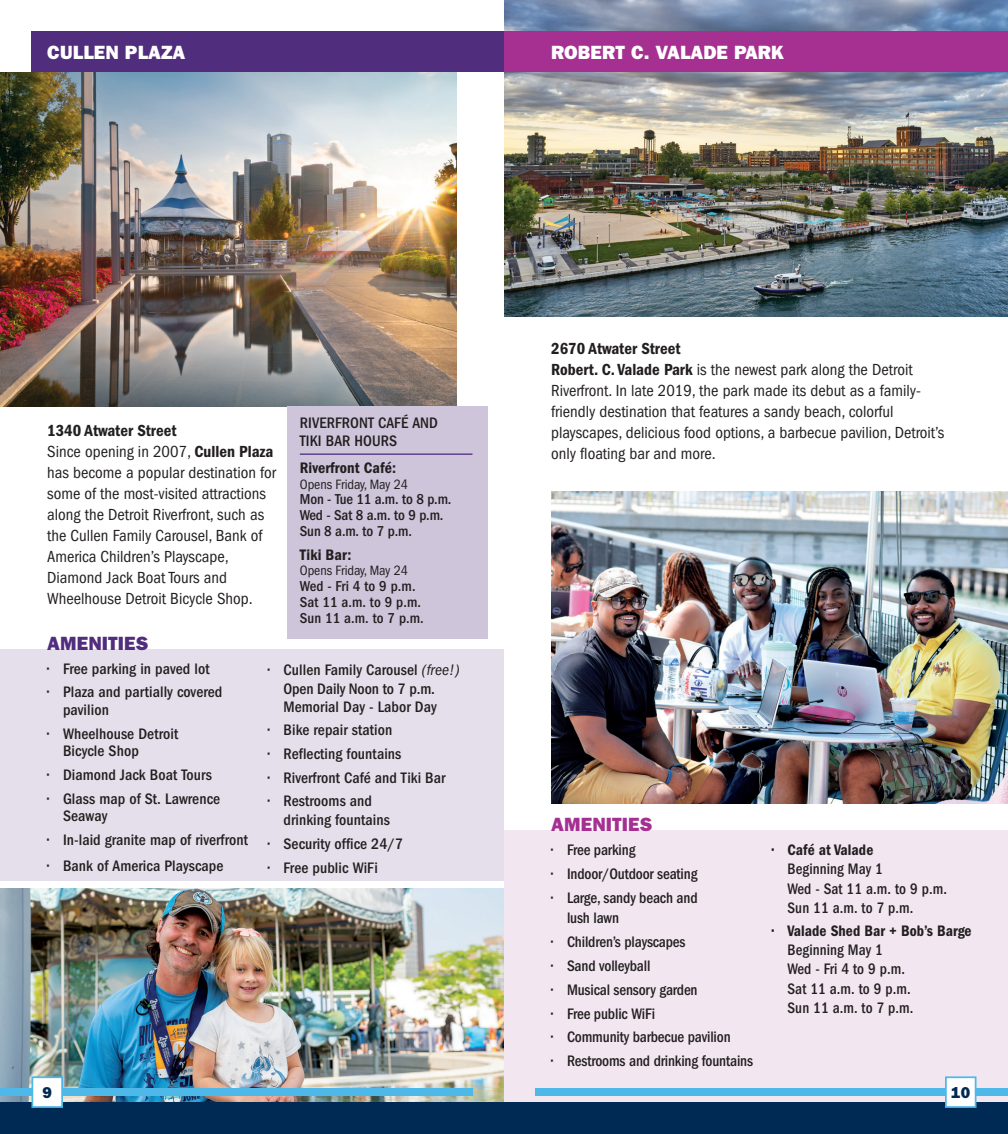
<style>
.page{position:relative;width:1008px;height:1134px;background:#fff}
.page>*{position:absolute;margin:0;border:0;box-sizing:border-box;transform-origin:0 0}
.t1{font:19.25px "ITC Franklin Gothic Std Hvy";letter-spacing:.005em;color:#fff}
.t2{font:19.25px "ITC Franklin Gothic Std Hvy";letter-spacing:.005em;color:#a53092}
.t3{font:19.25px "ITC Franklin Gothic Std Hvy";letter-spacing:.005em;color:#512d7d}
.t4{font:condensed 16.62px/21px "ITC Franklin Gothic Std";color:#231f20}
.Bar_Hours{font:500 condensed 15.75px/17.5px "ITC Franklin Gothic Std";letter-spacing:.005em;color:#231f20}
.Bar_Hours-2{font:500 condensed 15.75px/19.2px "ITC Franklin Gothic Std";letter-spacing:.005em;color:#231f20;scale:.96 1}
.t5{font:15.75px "ITC Franklin Gothic Std Dm Cd";letter-spacing:.005em;color:#231f20}
.t6{font:15.75px "ITC Franklin Gothic Std Hvy";color:#002a53}
.t7{font:500 condensed 14.88px/15.8px "ITC Franklin Gothic Std";letter-spacing:-.01em;color:#231f20}
.t8{font:condensed 14px "ITC Franklin Gothic Std";letter-spacing:-.005em;color:#231f20}
.s1{font-family:"ITC Franklin Gothic Std Dm Cd";font-stretch:normal}
.s2{font-weight:400;font-style:italic}
.s3{font-family:"ITC Franklin Gothic Std Dm Cd";font-weight:400;font-stretch:normal}
</style>
<div class="page">
<img style="left:0;top:888px;width:504px;height:214px">
<img style="left:504px;top:0;width:504px;height:317px">
<img style="left:0;top:72px;width:457px;height:335px">
<div style="left:504px;top:830px;width:504px;height:274px;background:#f2e7f1"></div>
<div style="left:0;top:650px;width:504px;height:231px;background:#e4dfea"></div>
<div style="left:287px;top:407px;width:201px;height:232px;background:#cec5da"></div>
<div style="left:0;top:1088px;width:472px;height:7px;background:#4eb9e9"></div>
<div style="left:536px;top:1088px;width:472px;height:7px;background:#4eb9e9"></div>
<div style="left:0;top:1102px;width:1008px;height:32px;background:#002a53"></div>
<div style="left:32px;top:1076px;width:31px;height:32px;background:#fff;border:2px solid #4eb9e9"></div>
<div style="left:945px;top:1076px;width:31px;height:32px;background:#fff;border:2px solid #4eb9e9"></div>
<div style="left:32px;top:32px;width:472px;height:40px;background:#512d7d"></div>
<div style="left:504px;top:32px;width:504px;height:40px;background:#a53092"></div>
<hr style="left:300px;top:454px;width:172px;height:1px;background:#512d7d">
<img style="left:551px;top:491px;width:457px;height:313px">
<p class="t1" style="left:47px;top:41px;width:140px">CULLEN PLAZA</p>
<p class="t1" style="left:551px;top:41px;width:234px">ROBERT C. VALADE PARK</p>
<p class="t4" style="left:47px;top:420px;width:230px"><span class="s1">1340 Atwater Street<br></span>Since opening in 2007, <span class="s1">Cullen Plaza </span>has become a popular destination for some of the most-visited attractions along the Detroit Riverfront, such as the Cullen Family Carousel, Bank of<br>America Children’s Playscape,<br>Diamond Jack Boat Tours and<br>Wheelhouse Detroit Bicycle Shop.</p>
<p class="t3" style="left:47px;top:632px;width:103px">AMENITIES</p>
<p class="Bar_Hours" style="left:300px;top:414px;width:140px">RIVERFRONT CAFÉ AND<br>TIKI BAR HOURS</p>
<p class="t5" style="left:300px;top:459px;width:98px">Riverfront Café:</p>
<p class="t8" style="left:300px;top:476px;width:110px">Opens Friday, May 24</p>
<p class="t7" style="left:300px;top:492px;width:153px">Mon - Tue 11 a.m. to 8 p.m.<br>Wed - Sat 8 a.m. to 9 p.m.<br>Sun 8 a.m. to 7 p.m.</p>
<p class="t5" style="left:300px;top:545px;width:53px">Tiki Bar:</p>
<p class="t8" style="left:300px;top:563px;width:110px">Opens Friday, May 24</p>
<p class="t7" style="left:300px;top:579px;width:125px">Wed - Fri 4 to 9 p.m.<br>Sat 11 a.m. to 9 p.m.<br>Sun 11 a.m. to 7 p.m.</p>
<p class="Bar_Hours" style="left:47px;top:660px;width:164px">• Free parking in paved lot</p>
<p class="Bar_Hours" style="left:63px;top:684px;width:161px;text-indent:-16px">• Plaza and partially covered pavilion</p>
<p class="Bar_Hours" style="left:63px;top:725px;width:117px;text-indent:-16px">• Wheelhouse Detroit<br>Bicycle Shop</p>
<p class="Bar_Hours" style="left:47px;top:766px;width:166px">• Diamond Jack Boat Tours</p>
<p class="Bar_Hours" style="left:63px;top:790px;width:159px;text-indent:-16px">• Glass map of St. Lawrence<br>Seaway</p>
<p class="Bar_Hours" style="left:47px;top:831px;width:202px">• In-laid granite map of riverfront</p>
<p class="Bar_Hours" style="left:47px;top:858px;width:178px">• Bank of America Playscape</p>
<p class="Bar_Hours" style="left:268px;top:660px;width:193px;line-height:19.2px;text-align:center">• Cullen Family Carousel <span class="s2">(free!)<br></span>Open Daily Noon to 7 p.m.</p>
<p class="Bar_Hours" style="left:284px;top:698px;width:155px">Memorial Day - Labor Day</p>
<p class="Bar_Hours" style="left:268px;top:721px;width:126px">• Bike repair station</p>
<p class="Bar_Hours" style="left:268px;top:745px;width:135px">• Reflecting fountains</p>
<p class="Bar_Hours" style="left:268px;top:769px;width:179px">• Riverfront Café and Tiki Bar</p>
<p class="Bar_Hours" style="left:284px;top:791px;width:108px;line-height:19.2px;text-indent:-16px">• Restrooms and drinking fountains</p>
<p class="Bar_Hours" style="left:268px;top:835px;width:137px">• Security office 24/7</p>
<p class="Bar_Hours" style="left:268px;top:859px;width:112px">• Free public WiFi</p>
<p class="t4" style="left:551px;top:338px;width:395px"><span class="s1">2670 Atwater Street<br>Robert. C. Valade Park</span> is the newest park along the Detroit Riverfront. In late 2019, the park made its debut as a family&shy;friendly destination that features a sandy beach, colorful playscapes, delicious food options, a barbecue pavilion, Detroit’s only floating bar and more.</p>
<p class="t2" style="left:551px;top:813px;width:103px">AMENITIES</p>
<p class="Bar_Hours" style="left:551px;top:841px;width:86px">• Free parking</p>
<p class="Bar_Hours" style="left:551px;top:865px;width:148px">• Indoor/Outdoor seating</p>
<p class="Bar_Hours" style="left:567px;top:888px;width:132px;line-height:20.1px;text-indent:-16px">• Large, sandy beach and lush lawn</p>
<p class="Bar_Hours" style="left:551px;top:933px;width:136px">• Children’s playscapes</p>
<p class="Bar_Hours" style="left:551px;top:957px;width:101px">• Sand volleyball</p>
<p class="Bar_Hours" style="left:551px;top:981px;width:148px">• Musical sensory garden</p>
<p class="Bar_Hours" style="left:551px;top:1005px;width:105px">• Free public WiFi</p>
<p class="Bar_Hours" style="left:551px;top:1029px;width:181px">• Community barbecue pavilion</p>
<p class="Bar_Hours" style="left:551px;top:1053px;width:203px">• Restrooms and drinking fountains</p>
<p class="Bar_Hours-2" style="left:788px;top:840px;width:168px;text-indent:-16px"><span class="s3">• Café at Valade<br></span>Beginning May 1<br>Wed - Sat 11 a.m. to 9 p.m.<br>Sun 11 a.m. to 7 p.m.</p>
<p class="Bar_Hours-2" style="left:788px;top:921px;width:193px;text-indent:-16px"><span class="s3">• Valade Shed Bar + Bob’s Barge<br></span>Beginning May 1<br>Wed - Fri 4 to 9 p.m.<br>Sat 11 a.m. to 9 p.m.<br>Sun 11 a.m. to 7 p.m.</p>
<p class="t6" style="left:43px;top:1083px;width:11px">9</p>
<p class="t6" style="left:951px;top:1083px;width:20px">10</p>
</div>
